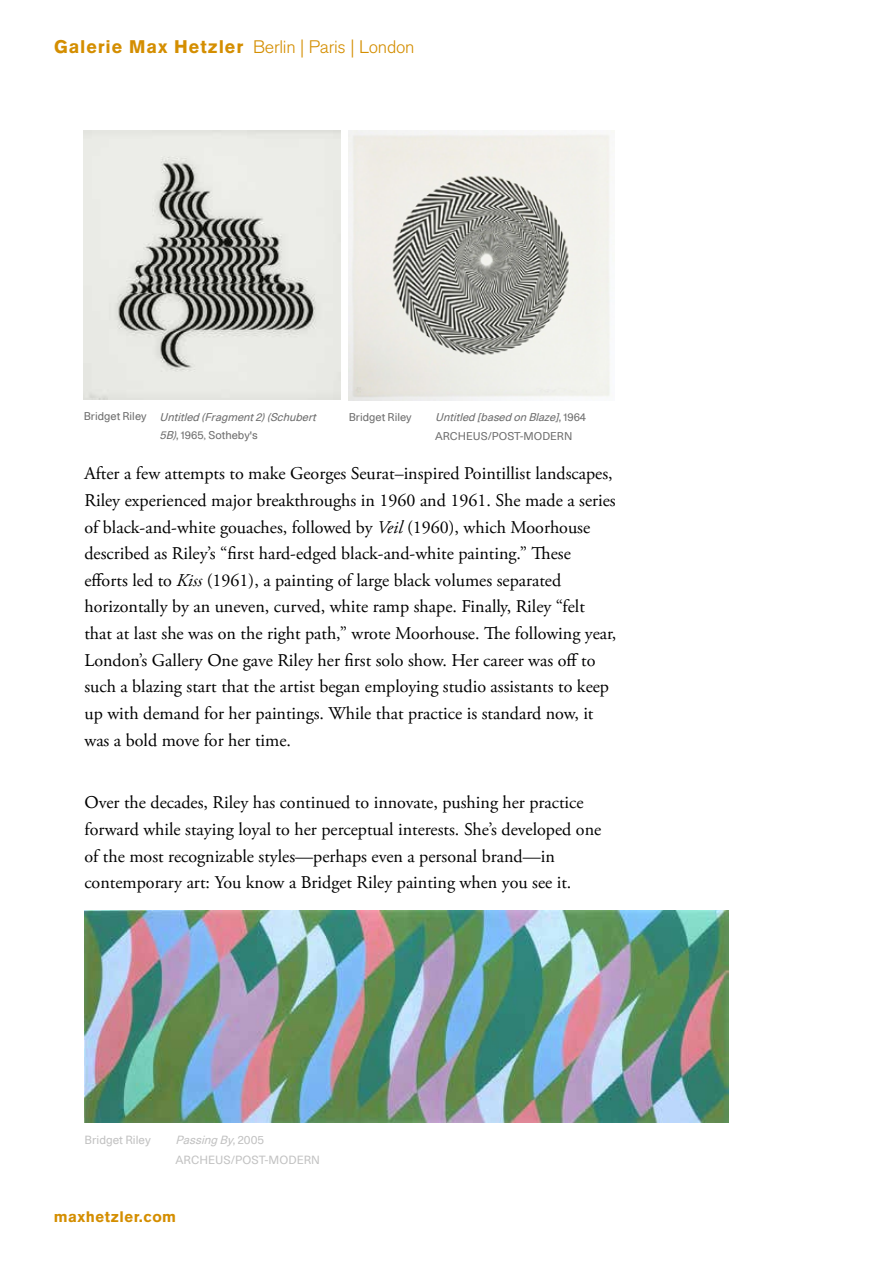
<style>
.page{position:relative;width:893px;height:1263px;background:#fff}
.page>*{position:absolute;margin:0;border:0;box-sizing:border-box;transform-origin:0 0}
.t1{font:18px/26.7px "Adobe Garamond W08";color:#000}
.t2{font:18px "Akzidenz Grotesk BE Light Os F";letter-spacing:-.015em;color:#d48e00}
.t3{font:900 15px "Akzidenz Grotesk";letter-spacing:.03em;color:#d48e00}
.t4{font:11.55px/19.8px "font 0000000023803 c 3 d";color:#c2c2c2}
.t5{font:italic 10.95px/18.5px "font 00000000237475 b 1";color:#6e6e6e}
.t6{font:10.95px/18.8px "font 00000000237475 b 1";color:#6e6e6e}
.s1{font-family:"Akzidenz Grotesk";font-weight:900}
.s2{font-style:normal}
.s3{font-family:"Minion Pro";font-style:normal}
.s4{font-style:italic}
</style>
<div class="page">
<img style="left:84px;top:131px;width:257px;height:269px">
<img style="left:349px;top:131px;width:265px;height:270px">
<img style="left:85px;top:910px;width:643px;height:213px">
<p class="t2" style="left:54px;top:37px;width:362px"><span class="s1">Galerie Max Hetzler</span> Berlin | Paris | London</p>
<p class="t5" style="left:160px;top:407px;width:161px;text-indent:-76px"><span class="s2">B r i d g e t R i l e y</span> Untitled(Fragment2)(Schubert<br>5B)<span class="s2">, 1965</span><span class="s3">,</span> <span class="s2">Sotheby's</span></p>
<p class="t6" style="left:349px;top:407px;width:64px">Bridget Riley</p>
<p class="t6" style="left:435px;top:407px;width:152px"><span class="s4">Untitled[basedonBlaze]</span>, 1 9 6 4<br>ARCHEUS/POST-MODERN</p>
<p class="t1" style="left:84px;top:461px;width:533px">After a few attempts to make Georges Seurat–inspired Pointillist landscapes, Riley experienced major breakthroughs in 1960 and 1961. She made a series of black-and-white gouaches, followed by <span class="s4">Veil</span> (1960), which Moorhouse described as Riley’s “Drst hard-edged black-and-white painting.” Pese efforts led to <span class="s4">Kiss</span> (1961), a painting of large black volumes separated horizontally by an uneven, curved, white ramp shape. Finally, Riley “felt that at last she was on the right path,” wrote Moorhouse. Pe following year, London’s Gallery One gave Riley her Drst solo show. Her career was off to such a blazing start that the artist began employing studio assistants to keep up with demand for her paintings. While that practice is standard now, it was a bold move for her time.</p>
<p class="t1" style="left:84px;top:790px;width:518px">Over the decades, Riley has continued to innovate, pushing her practice forward while staying loyal to her perceptual interests. She’s developed one of the most recognizable styles—perhaps even a personal brand—in contemporary art: You know a Bridget Riley painting when you see it.</p>
<p class="t4" style="left:85px;top:1129px;width:68px">Bridget Riley</p>
<p class="t4" style="left:176px;top:1129px;width:146px"><span class="s4">PassingBy</span>, 2 0 0 5<br>ARCHEUS/POST-MODERN</p>
<p class="t3" style="left:54px;top:1207px;width:124px">maxhetzler.com</p>
</div>
